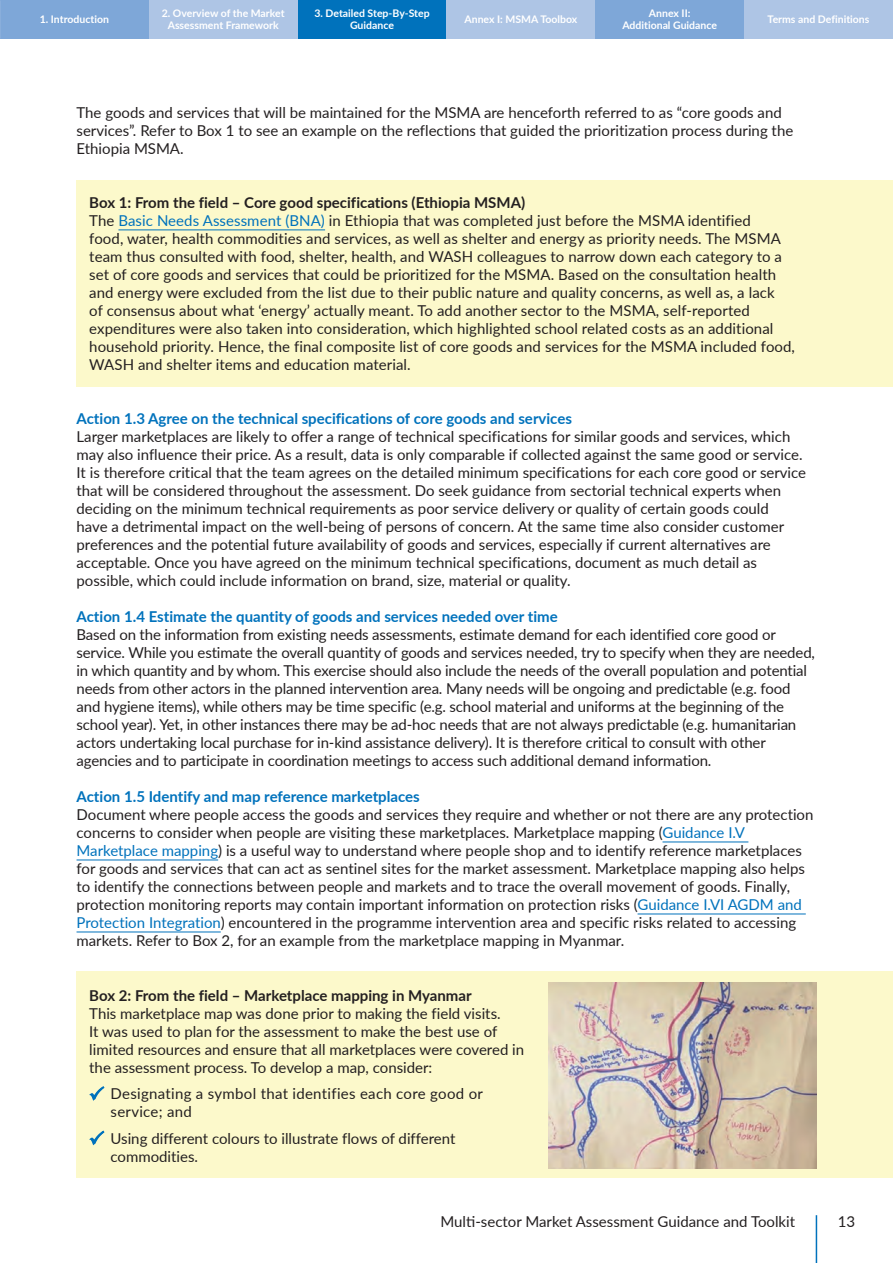
<style>
.page{position:relative;width:893px;height:1263px;background:#fff}
.page>*{position:absolute;margin:0;border:0;box-sizing:border-box;transform-origin:0 0}
.t1{font:15px/18px "Lato";color:#231f20}
.t2{font:700 15px "Lato";color:#0072bc}
.t3{font:15px/18px "Lato";letter-spacing:.02em;color:#231f20}
.t4{font:700 15px "Lato";color:#231f20}
.t5{font:700 10.5px/12px "Lato";color:#fff;text-align:center}
.s1{font-weight:700}
.s2{color:#0072bc}
</style>
<div class="page">
<hr style="left:816px;top:1215px;width:1px;height:48px;background:#0072bc">
<div style="left:0;top:0;width:149px;height:38px;background:#7ea7d8"></div>
<div style="left:149px;top:0;width:149px;height:38px;background:#aec5e5"></div>
<div style="left:298px;top:0;width:148px;height:38px;background:#0072bc"></div>
<div style="left:595px;top:0;width:149px;height:38px;background:#7ea7d8"></div>
<div style="left:744px;top:0;width:149px;height:38px;background:#aec5e5"></div>
<div style="left:446px;top:0;width:149px;height:38px;background:#aec5e5"></div>
<div style="left:77px;top:971px;width:816px;height:207px;background:#fcf9cb"></div>
<div style="left:77px;top:180px;width:816px;height:207px;background:#fcf9cb"></div>
<hr style="left:118px;top:230px;width:207px;height:1px;background:#0072bc">
<hr style="left:662px;top:842px;width:86px;height:1px;background:#0072bc">
<hr style="left:77px;top:860px;width:141px;height:1px;background:#0072bc">
<hr style="left:638px;top:914px;width:168px;height:1px;background:#0072bc">
<hr style="left:77px;top:932px;width:144px;height:1px;background:#0072bc">
<img style="left:548px;top:982px;width:268px;height:186px">
<p class="t5" style="left:40px;top:13px;width:71px">1. Introduction</p>
<p class="t5" style="left:162px;top:7px;width:124px">2. Overview of the Market<br>Assessment Framework</p>
<p class="t5" style="left:314px;top:7px;width:117px">3. Detailed Step-By-Step<br>Guidance</p>
<p class="t5" style="left:622px;top:7px;width:96px">Annex II:<br>Additional Guidance</p>
<p class="t5" style="left:464px;top:13px;width:114px">Annex I: MSMA Toolbox</p>
<p class="t5" style="left:768px;top:13px;width:103px">Terms and Definitions</p>
<p class="t1" style="left:77px;top:103px;width:718px">The goods and services that will be maintained for the MSMA are henceforth referred to as “core goods and services”. Refer to Box 1 to see an example on the reflections that guided the prioritization process during the<br>Ethiopia MSMA.</p>
<p class="t1" style="left:89px;top:193px;width:707px"><span class="s1">Box 1: From the field – Core good specifications (Ethiopia MSMA)<br></span>The <span class="s2">Basic Needs Assessment (BNA)</span> in Ethiopia that was completed just before the MSMA identified<br>food, water, health commodities and services, as well as shelter and energy as priority needs. The MSMA team thus consulted with food, shelter, health, and WASH colleagues to narrow down each category to a set of core goods and services that could be prioritized for the MSMA. Based on the consultation health and energy were excluded from the list due to their public nature and quality concerns, as well as, a lack<br>of consensus about what ‘energy’ actually meant. To add another sector to the MSMA, self-reported expenditures were also taken into consideration, which highlighted school related costs as an additional household priority. Hence, the final composite list of core goods and services for the MSMA included food, WASH and shelter items and education material.</p>
<p class="t2" style="left:77px;top:408px;width:497px">Action 1.3 Agree on the technical specifications of core goods and services</p>
<p class="t1" style="left:77px;top:427px;width:731px">Larger marketplaces are likely to offer a range of technical specifications for similar goods and services, which may also influence their price. As a result, data is only comparable if collected against the same good or service.<br>It is therefore critical that the team agrees on the detailed minimum specifications for each core good or service that will be considered throughout the assessment. Do seek guidance from sectorial technical experts when deciding on the minimum technical requirements as poor service delivery or quality of certain goods could<br>have a detrimental impact on the well-being of persons of concern. At the same time also consider customer preferences and the potential future availability of goods and services, especially if current alternatives are acceptable. Once you have agreed on the minimum technical specifications, document as much detail as possible, which could include information on brand, size, material or quality.</p>
<p class="t2" style="left:77px;top:606px;width:483px">Action 1.4 Estimate the quantity of goods and services needed over time</p>
<p class="t1" style="left:77px;top:625px;width:740px">Based on the information from existing needs assessments, estimate demand for each identified core good or service. While you estimate the overall quantity of goods and services needed, try to specify when they are needed, in which quantity and by whom. This exercise should also include the needs of the overall population and potential needs from other actors in the planned intervention area. Many needs will be ongoing and predictable (e.g. food and hygiene items), while others may be time specific (e.g. school material and uniforms at the beginning of the school year). Yet, in other instances there may be ad-hoc needs that are not always predictable (e.g. humanitarian actors undertaking local purchase for in-kind assistance delivery). It is therefore critical to consult with other agencies and to participate in coordination meetings to access such additional demand information.</p>
<p class="t2" style="left:77px;top:786px;width:345px">Action 1.5 Identify and map reference marketplaces</p>
<p class="t1" style="left:77px;top:805px;width:738px">Document where people access the goods and services they require and whether or not there are any protection concerns to consider when people are visiting these marketplaces. Marketplace mapping (<span class="s2">Guidance I.V Marketplace mapping</span>) is a useful way to understand where people shop and to identify reference marketplaces for goods and services that can act as sentinel sites for the market assessment. Marketplace mapping also helps to identify the connections between people and markets and to trace the overall movement of goods. Finally, protection monitoring reports may contain important information on protection risks (<span class="s2">Guidance I.VI AGDM and Protection Integration</span>) encountered in the programme intervention area and specific risks related to accessing markets. Refer to Box 2, for an example from the marketplace mapping in Myanmar.</p>
<p class="t4" style="left:89px;top:984px;width:384px">Box 2: From the field – Marketplace mapping in Myanmar</p>
<p class="t1" style="left:89px;top:1003px;width:436px">This marketplace map was done prior to making the field visits.<br>It was used to plan for the assessment to make the best use of limited resources and ensure that all marketplaces were covered in the assessment process. To develop a map, consider:</p>
<p class="t3" style="left:111px;top:1084px;width:374px;text-indent:-21px"><span class="s2">✓</span> Designating a symbol that identifies each core good or service; and</p>
<p class="t1" style="left:111px;top:1128px;width:346px;text-indent:-21px"><span class="s2">✓</span> Using different colours to illustrate flows of different commodities.</p>
<p class="t1" style="left:440px;top:1212px;width:356px">Multi-sector Market Assessment Guidance and Toolkit</p>
<p class="t1" style="left:838px;top:1212px;width:19px">13</p>
</div>
